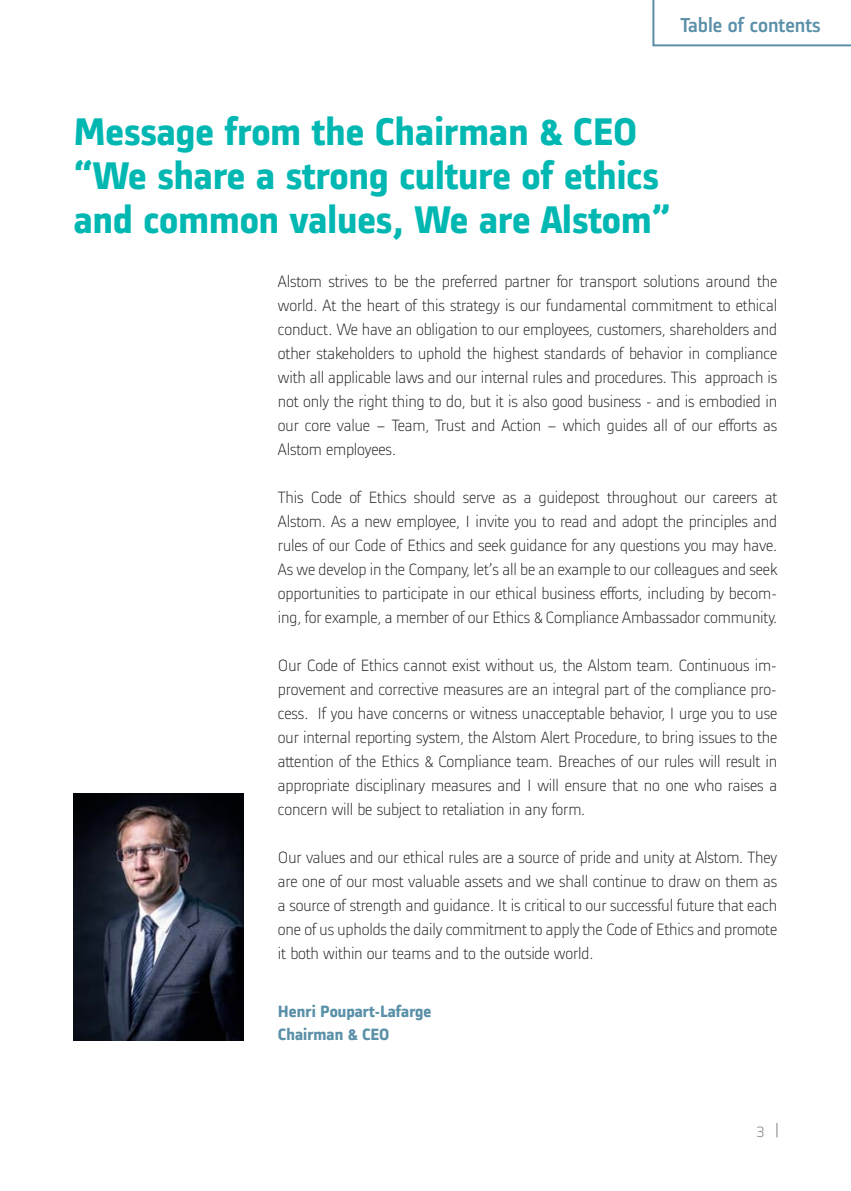
<style>
.page{position:relative;width:851px;height:1191px;background:#fff}
.page>*{position:absolute;margin:0;border:0;box-sizing:border-box;transform-origin:0 0}
.t1{font:700 40px/44px "Alstom";color:#00b7b2}
.t2{font:500 21px "Alstom";color:#5a90a8}
.t3{font:300 18px "Alstom";color:#808285}
.t4{font:300 17px/24px "Alstom";letter-spacing:-.01em;color:#231f20;text-align:justify}
.t5{font:700 17px/23px "Alstom";color:#5a90a8}
</style>
<div class="page">
<svg style="left:776px;top:1123px;width:1px;height:14px"></svg>
<img style="left:74px;top:793px;width:170px;height:247px">
<svg style="left:652px;top:0;width:198px;height:46px"></svg>
<p class="t2" style="left:680px;top:17px;width:141px">Table of contents</p>
<h1 class="t1" style="left:74px;top:114px;width:598px">Message from the Chairman &amp; CEO “We share a strong culture of ethics and common values, We are Alstom”</h1>
<p class="t4" style="left:278px;top:271px;width:500px">Alstom strives to be the preferred partner for transport solutions around the world. At the heart of this strategy is our fundamental commitment to ethical conduct. We have an obligation to our employees, customers, shareholders and other stakeholders to uphold the highest standards of behavior in compliance with all applicable laws and our internal rules and procedures. This approach is not only the right thing to do, but it is also good business - and is embodied in our core value – Team, Trust and Action – which guides all of our efforts as Alstom employees.</p>
<p class="t4" style="left:278px;top:487px;width:500px">This Code of Ethics should serve as a guidepost throughout our careers at Alstom. As a new employee, I invite you to read and adopt the principles and rules of our Code of Ethics and seek guidance for any questions you may have.<br>As we develop in the Company, let’s all be an example to our colleagues and seek opportunities to participate in our ethical business efforts, including by becom&shy;ing, for example, a member of our Ethics &amp; Compliance Ambassador community.</p>
<p class="t4" style="left:278px;top:655px;width:500px">Our Code of Ethics cannot exist without us, the Alstom team. Continuous im&shy;provement and corrective measures are an integral part of the compliance pro&shy;cess. If you have concerns or witness unacceptable behavior, I urge you to use our internal reporting system, the Alstom Alert Procedure, to bring issues to the attention of the Ethics &amp; Compliance team. Breaches of our rules will result in appropriate disciplinary measures and I will ensure that no one who raises a concern will be subject to retaliation in any form.</p>
<p class="t4" style="left:278px;top:847px;width:500px">Our values and our ethical rules are a source of pride and unity at Alstom. They are one of our most valuable assets and we shall continue to draw on them as a source of strength and guidance. It is critical to our successful future that each one of us upholds the daily commitment to apply the Code of Ethics and promote it both within our teams and to the outside world.</p>
<p class="t5" style="left:278px;top:1001px;width:155px">Henri Poupart-Lafarge<br>Chairman &amp; CEO</p>
<p class="t3" style="left:756px;top:1124px;width:10px">3</p>
</div>
